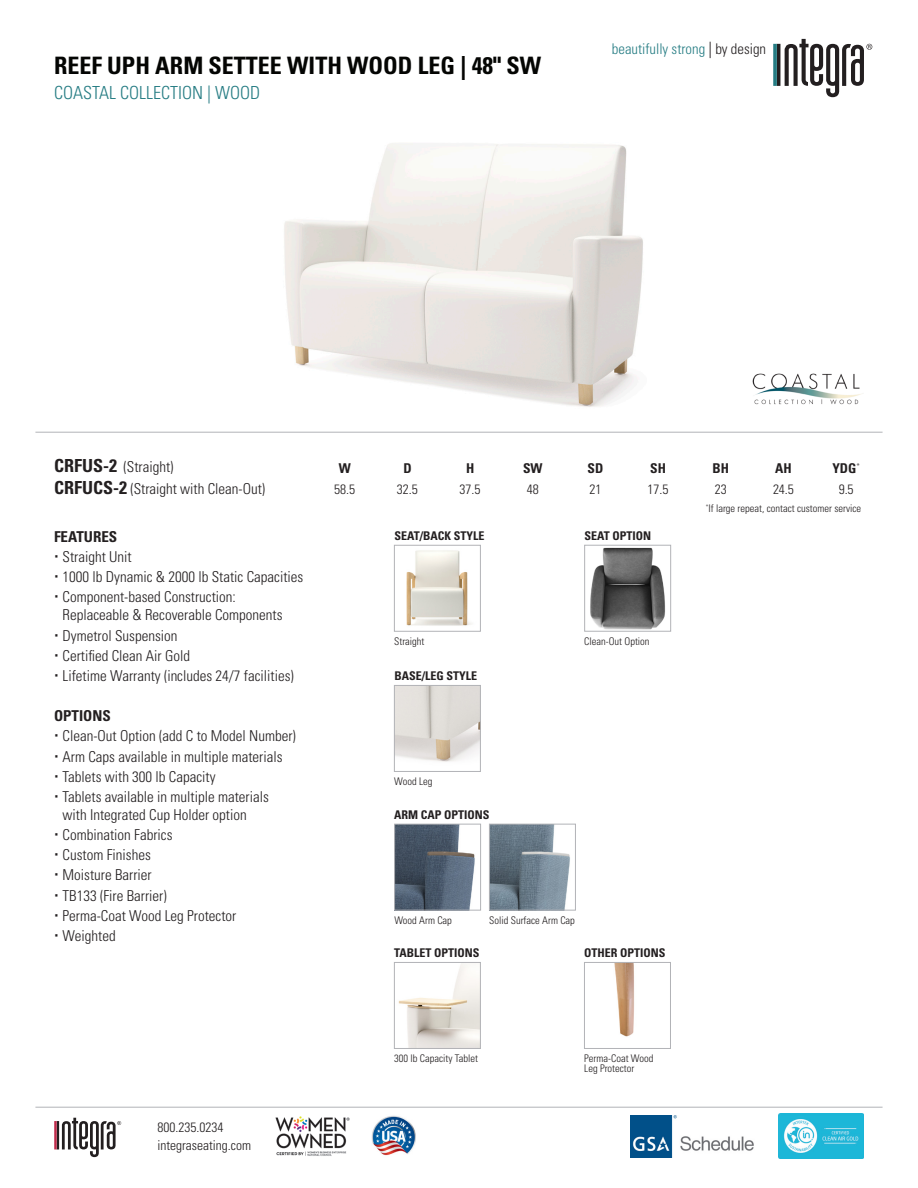
<style>
.page{position:relative;width:918px;height:1188px;background:#fff}
.page>*{position:absolute;margin:0;border:0;box-sizing:border-box;transform-origin:0 0}
.t1{font:700 condensed 24px "Univers LT Std";color:#040503}
.t2{font:300 condensed 18px "Univers LT Std";color:#257c83}
.t3{font:300 condensed 15px/18px "Univers LT Std";color:#231f20}
.t4{font:700 condensed 15px "Univers LT Std";color:#231f20}
.t5{font:300 condensed 14.7px "Univers LT Std";color:#257c83}
.t6{font:300 condensed 13.5px/18px "Univers LT Std";color:#231f20}
.t7{font:700 condensed 13.5px "Univers LT Std";color:#231f20}
.t8{font:700 condensed 12px "Univers LT Std";color:#231f20}
.t9{font:300 condensed 10.5px/10.5px "Univers LT Std";color:#231f20}
.s1{font-size:16.35px;color:#231f20}
.s2{color:#231f20}
.s3{font-weight:700;font-size:18px}
</style>
<div class="page">
<img style="left:752px;top:373px;width:111px;height:32px">
<svg style="left:54px;top:1118px;width:67px;height:39px"></svg>
<img style="left:372px;top:1115px;width:44px;height:41px">
<img style="left:275px;top:1116px;width:75px;height:40px">
<img style="left:779px;top:1114px;width:85px;height:44px">
<hr style="left:35px;top:432px;width:848px;height:1px;background:#b2b3b7">
<hr style="left:35px;top:1107px;width:848px;height:1px;background:#b2b3b7">
<svg style="left:773px;top:39px;width:99px;height:58px"></svg>
<img style="left:630px;top:1115px;width:124px;height:42px">
<img style="left:284px;top:143px;width:359px;height:264px">
<img style="left:396px;top:687px;width:83px;height:75px">
<div style="left:394px;top:685px;width:87px;height:87px;border:1px solid #b2b3b7"></div>
<img style="left:590px;top:547px;width:75px;height:82px">
<div style="left:584px;top:545px;width:87px;height:86px;border:1px solid #b2b3b7"></div>
<img style="left:406px;top:550px;width:65px;height:76px">
<div style="left:394px;top:545px;width:87px;height:86px;border:1px solid #b2b3b7"></div>
<img style="left:398px;top:964px;width:81px;height:83px">
<div style="left:394px;top:962px;width:87px;height:87px;border:1px solid #b2b3b7"></div>
<img style="left:614px;top:964px;width:20px;height:73px">
<div style="left:584px;top:962px;width:87px;height:87px;border:1px solid #b2b3b7"></div>
<img style="left:491px;top:826px;width:79px;height:82px">
<div style="left:489px;top:824px;width:87px;height:86px;border:1px solid #b2b3b7"></div>
<img style="left:396px;top:826px;width:79px;height:82px">
<div style="left:394px;top:824px;width:87px;height:86px;border:1px solid #b2b3b7"></div>
<p class="t1" style="left:54px;top:50px;width:489px">REEF UPH ARM SETTEE WITH WOOD LEG | 48" SW</p>
<p class="t2" style="left:54px;top:82px;width:208px">COASTAL COLLECTION | WOOD</p>
<p class="t5" style="left:612px;top:40px;width:156px">beautifully strong <span class="s1">|</span> <span class="s2">by design</span></p>
<p class="t3" style="left:54px;top:458px;width:121px"><span class="s3">CRFUS-2</span> (Straight)</p>
<p class="t3" style="left:54px;top:480px;width:213px"><span class="s3">CRFUCS-2</span> (Straight with Clean-Out)</p>
<p class="t4" style="left:54px;top:527px;width:65px">FEATURES</p>
<p class="t3" style="left:63px;top:548px;width:71px">Straight Unit</p>
<p class="t3" style="left:63px;top:568px;width:242px">1000 lb Dynamic &amp; 2000 lb Static Capacities</p>
<p class="t3" style="left:63px;top:588px;width:221px">Component-based Construction:<br>Replaceable &amp; Recoverable Components</p>
<p class="t3" style="left:63px;top:626px;width:116px">Dymetrol Suspension</p>
<p class="t3" style="left:63px;top:647px;width:129px">Certified Clean Air Gold</p>
<p class="t3" style="left:63px;top:667px;width:233px">Lifetime Warranty (includes 24/7 facilities)</p>
<p class="t4" style="left:54px;top:707px;width:58px">OPTIONS</p>
<p class="t3" style="left:63px;top:727px;width:235px">Clean-Out Option (add C to Model Number)</p>
<p class="t3" style="left:63px;top:747px;width:221px">Arm Caps available in multiple materials</p>
<p class="t3" style="left:63px;top:767px;width:154px">Tablets with 300 lb Capacity</p>
<p class="t3" style="left:63px;top:788px;width:208px">Tablets available in multiple materials with Integrated Cup Holder option</p>
<p class="t3" style="left:63px;top:826px;width:111px">Combination Fabrics</p>
<p class="t3" style="left:63px;top:846px;width:90px">Custom Finishes</p>
<p class="t3" style="left:63px;top:866px;width:91px">Moisture Barrier</p>
<p class="t3" style="left:63px;top:886px;width:106px">TB133 (Fire Barrier)</p>
<p class="t3" style="left:63px;top:906px;width:175px">Perma-Coat Wood Leg Protector</p>
<p class="t3" style="left:63px;top:927px;width:55px">Weighted</p>
<p class="t7" style="left:339px;top:460px;width:14px">W</p>
<p class="t7" style="left:403px;top:460px;width:10px">D</p>
<p class="t7" style="left:466px;top:460px;width:10px">H</p>
<p class="t7" style="left:523px;top:460px;width:21px">SW</p>
<p class="t7" style="left:588px;top:460px;width:17px">SD</p>
<p class="t7" style="left:650px;top:460px;width:17px">SH</p>
<p class="t7" style="left:713px;top:460px;width:18px">BH</p>
<p class="t7" style="left:775px;top:460px;width:18px">AH</p>
<p class="t7" style="left:832px;top:460px;width:29px">YDG<sup>*</sup></p>
<p class="t6" style="left:334px;top:480px;width:22px">58.5</p>
<p class="t6" style="left:397px;top:480px;width:22px">32.5</p>
<p class="t6" style="left:460px;top:480px;width:22px">37.5</p>
<p class="t6" style="left:527px;top:480px;width:13px">48</p>
<p class="t6" style="left:589px;top:480px;width:13px">21</p>
<p class="t6" style="left:648px;top:480px;width:22px">17.5</p>
<p class="t6" style="left:715px;top:480px;width:13px">23</p>
<p class="t6" style="left:773px;top:480px;width:22px">24.5</p>
<p class="t6" style="left:839px;top:480px;width:16px">9.5</p>
<p class="t9" style="left:706px;top:503px;width:157px"><sup>*</sup>If large repeat, contact customer service</p>
<p class="t8" style="left:394px;top:528px;width:91px">SEAT/BACK STYLE</p>
<p class="t9" style="left:394px;top:636px;width:32px">Straight</p>
<p class="t8" style="left:394px;top:669px;width:84px">BASE/LEG STYLE</p>
<p class="t9" style="left:394px;top:776px;width:40px">Wood Leg</p>
<p class="t8" style="left:394px;top:807px;width:97px">ARM CAP OPTIONS</p>
<p class="t8" style="left:584px;top:528px;width:68px">SEAT OPTION</p>
<p class="t9" style="left:584px;top:636px;width:67px">Clean-Out Option</p>
<p class="t9" style="left:394px;top:915px;width:59px">Wood Arm Cap</p>
<p class="t9" style="left:489px;top:915px;width:87px">Solid Surface Arm Cap</p>
<p class="t8" style="left:394px;top:945px;width:87px">TABLET OPTIONS</p>
<p class="t8" style="left:584px;top:945px;width:83px">OTHER OPTIONS</p>
<p class="t6" style="left:158px;top:1118px;width:95px">800.235.0234 integraseating.com</p>
<p class="t9" style="left:394px;top:1053px;width:85px">300 lb Capacity Tablet</p>
<p class="t9" style="left:584px;top:1053px;width:71px">Perma-Coat Wood<br>Leg Protector</p>
</div>
